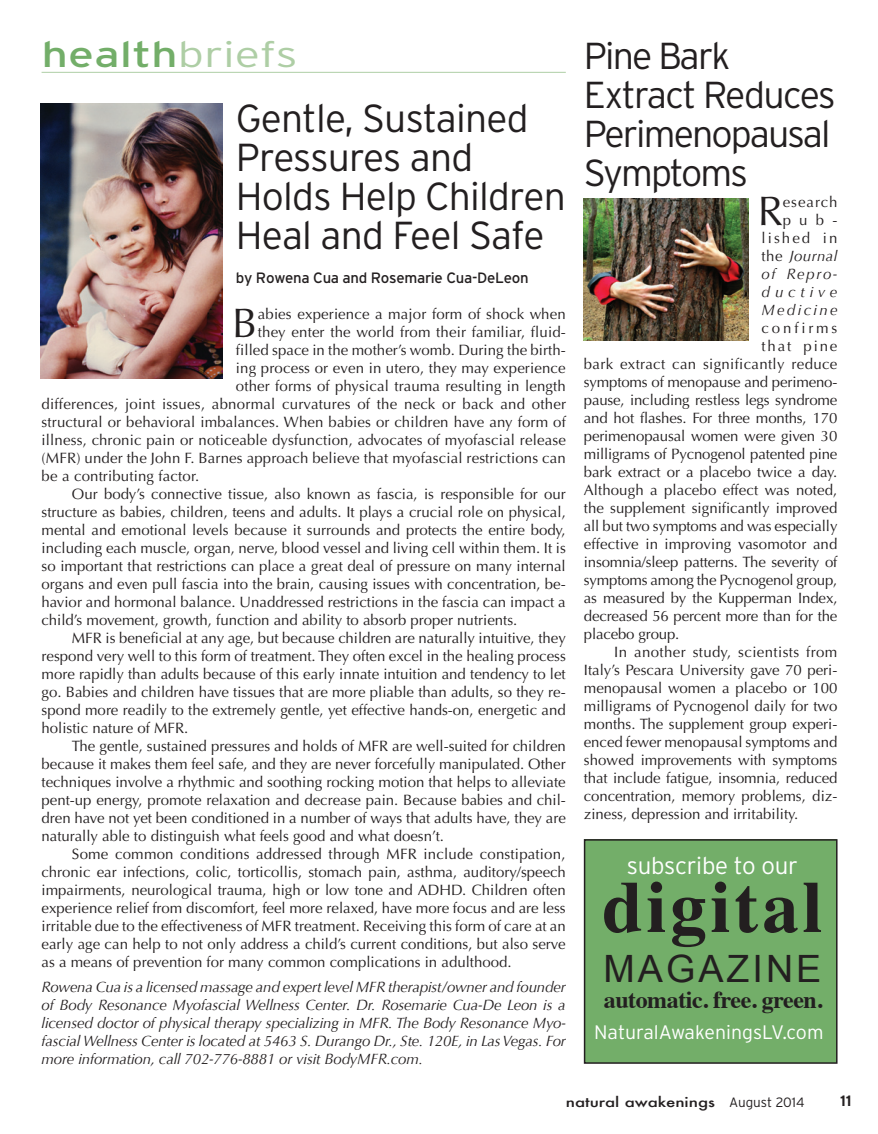
<style>
.page{position:relative;width:878px;height:1134px;background:#fff}
.page>*{position:absolute;margin:0;border:0;box-sizing:border-box;transform-origin:0 0}
.t1{font:700 72.9px "Times";letter-spacing:.05em;color:#231f20}
.t2{font:41.25px "Optima";color:#231f20}
.t3{font:300 39px/39px "Interstate";letter-spacing:-.02em;color:#231f20}
.t4{font:37.65px "Arial";letter-spacing:.08em;color:#231f20}
.t5{font:300 37.5px/39px "Interstate";letter-spacing:-.05em;color:#231f20}
.t6{font:36px "Interstate";color:#73ae69;scale:1.3 1}
.t7{font:700 24px "Times";letter-spacing:-.02em;color:#231f20}
.t8{font:300 24px "Interstate";letter-spacing:-.01em;color:#fff}
.t9{font:300 19.5px "Interstate";color:#fff}
.t10{font:15px "Optima";color:#231f20}
.t11{font:italic 15px/18px "Optima";letter-spacing:-.01em;color:#231f20;text-align:justify}
.t12{font:italic 15px/18px "Optima";letter-spacing:.15em;color:#231f20;text-align:right}
.t13{font:15px "Interstate";letter-spacing:-.02em;color:#231f20}
.t14{font:15px "Optima";letter-spacing:.02em;color:#231f20}
.t15{font:15px "Optima";letter-spacing:.025em;color:#231f20}
.t16{font:15px "Optima";letter-spacing:.19em;color:#231f20}
.t17{font:15px "Optima";letter-spacing:.125em;color:#231f20}
.t18{font:700 15px "Interstate";color:#231f20}
.t19{font:500 13.5px "Futura";color:#231f20;scale:1.25 1}
.s1{font-weight:300;color:#aecea5}
.s2{font-style:normal}
.s3{font-family:"Interstate";font-weight:300}
</style>
<div class="page">
<hr style="left:42px;top:72px;width:523px;height:1px;background:#aecea5">
<img style="left:584px;top:198px;width:164px;height:142px">
<img style="left:40px;top:103px;width:182px;height:276px">
<div style="left:584px;top:840px;width:252px;height:223px;background:#73ae69"></div>
<div style="left:584px;top:839px;width:253px;height:225px;border:2px solid #231f20"></div>
<h3 class="t6" style="left:42px;top:34px;width:198px">health<span class="s1">briefs</span></h3>
<h3 class="t3" style="left:236px;top:98px;width:331px">Gentle, Sustained<br>Pressures and<br>Holds Help Children<br>Heal and Feel Safe</h3>
<p class="t13" style="left:236px;top:270px;width:294px">by Rowena Cua and Rosemarie Cua-DeLeon</p>
<h2 class="t2" style="left:232px;top:299px;width:27px">B</h2>
<p class="t10" style="left:258px;top:306px;width:309px">abies experience a major form of shock when</p>
<p class="t10" style="left:258px;top:324px;width:309px">they enter the world from their familiar, fluid-</p>
<p class="t10" style="left:236px;top:342px;width:331px">filled space in the mother’s womb. During the birth-</p>
<p class="t10" style="left:236px;top:360px;width:331px">ing process or even in utero, they may experience</p>
<p class="t10" style="left:236px;top:378px;width:331px">other forms of physical trauma resulting in length</p>
<p class="t10" style="left:42px;top:396px;width:526px">differences, joint issues, abnormal curvatures of the neck or back and other</p>
<p class="t10" style="left:42px;top:414px;width:525px">structural or behavioral imbalances. When babies or children have any form of</p>
<p class="t10" style="left:42px;top:432px;width:525px">illness, chronic pain or noticeable dysfunction, advocates of myofascial release</p>
<p class="t10" style="left:42px;top:450px;width:526px">(MFR) under the John F. Barnes approach believe that myofascial restrictions can</p>
<p class="t10" style="left:42px;top:468px;width:159px">be a contributing factor.</p>
<p class="t10" style="left:72px;top:486px;width:495px">Our body’s connective tissue, also known as fascia, is responsible for our</p>
<p class="t10" style="left:42px;top:504px;width:525px">structure as babies, children, teens and adults. It plays a crucial role on physical,</p>
<p class="t10" style="left:42px;top:522px;width:525px">mental and emotional levels because it surrounds and protects the entire body,</p>
<p class="t10" style="left:42px;top:540px;width:525px">including each muscle, organ, nerve, blood vessel and living cell within them. It is</p>
<p class="t10" style="left:42px;top:558px;width:525px">so important that restrictions can place a great deal of pressure on many internal</p>
<p class="t10" style="left:42px;top:576px;width:525px">organs and even pull fascia into the brain, causing issues with concentration, be-</p>
<p class="t10" style="left:42px;top:594px;width:525px">havior and hormonal balance. Unaddressed restrictions in the fascia can impact a</p>
<p class="t10" style="left:42px;top:612px;width:477px">child’s movement, growth, function and ability to absorb proper nutrients.</p>
<p class="t10" style="left:72px;top:630px;width:495px">MFR is beneficial at any age, but because children are naturally intuitive, they</p>
<p class="t10" style="left:42px;top:648px;width:526px">respond very well to this form of treatment. They often excel in the healing process</p>
<p class="t10" style="left:42px;top:666px;width:525px">more rapidly than adults because of this early innate intuition and tendency to let</p>
<p class="t10" style="left:42px;top:684px;width:525px">go. Babies and children have tissues that are more pliable than adults, so they re-</p>
<p class="t10" style="left:42px;top:702px;width:525px">spond more readily to the extremely gentle, yet effective hands-on, energetic and</p>
<p class="t10" style="left:42px;top:720px;width:148px">holistic nature of MFR.</p>
<p class="t10" style="left:72px;top:738px;width:495px">The gentle, sustained pressures and holds of MFR are well-suited for children</p>
<p class="t10" style="left:42px;top:756px;width:525px">because it makes them feel safe, and they are never forcefully manipulated. Other</p>
<p class="t10" style="left:42px;top:774px;width:525px">techniques involve a rhythmic and soothing rocking motion that helps to alleviate</p>
<p class="t10" style="left:42px;top:792px;width:525px">pent-up energy, promote relaxation and decrease pain. Because babies and chil-</p>
<p class="t10" style="left:42px;top:810px;width:526px">dren have not yet been conditioned in a number of ways that adults have, they are</p>
<p class="t10" style="left:42px;top:828px;width:404px">naturally able to distinguish what feels good and what doesn’t.</p>
<p class="t10" style="left:72px;top:846px;width:495px">Some common conditions addressed through MFR include constipation,</p>
<p class="t10" style="left:42px;top:864px;width:525px">chronic ear infections, colic, torticollis, stomach pain, asthma, auditory/speech</p>
<p class="t10" style="left:42px;top:882px;width:525px">impairments, neurological trauma, high or low tone and ADHD. Children often</p>
<p class="t10" style="left:42px;top:900px;width:525px">experience relief from discomfort, feel more relaxed, have more focus and are less</p>
<p class="t10" style="left:42px;top:918px;width:525px">irritable due to the effectiveness of MFR treatment. Receiving this form of care at an</p>
<p class="t10" style="left:42px;top:936px;width:525px">early age can help to not only address a child’s current conditions, but also serve</p>
<p class="t10" style="left:42px;top:954px;width:471px">as a means of prevention for many common complications in adulthood.</p>
<p class="t11" style="left:42px;top:978px;width:525px">Rowena Cua is a licensed massage and expert level MFR therapist/owner and founder of Body Resonance Myofascial Wellness Center. Dr. Rosemarie Cua-De Leon is a licensed doctor of physical therapy specializing in MFR. The Body Resonance Myo&shy;fascial Wellness Center is located at 5463 S. Durango Dr., Ste. 120E, in Las Vegas. For more information, call 702-776-8881 or visit BodyMFR.com.</p>
<h3 class="t5" style="left:584px;top:36px;width:253px">Pine Bark<br>Extract Reduces<br>Perimenopausal<br>Symptoms</h3>
<h2 class="t2" style="left:757px;top:187px;width:27px">R</h2>
<p class="t12" style="left:761px;top:193px;width:77px"><span class="s2">esearch pub&shy;lished in the</span> Journal of Repro&shy;ductive<br>Medicine</p>
<p class="t16" style="left:761px;top:320px;width:77px">confirms</p>
<p class="t17" style="left:761px;top:338px;width:77px">that pine</p>
<p class="t14" style="left:584px;top:356px;width:255px">bark extract can significantly reduce</p>
<p class="t10" style="left:584px;top:374px;width:255px">symptoms of menopause and perimeno-</p>
<p class="t10" style="left:584px;top:392px;width:255px">pause, including restless legs syndrome</p>
<p class="t10" style="left:584px;top:410px;width:255px">and hot flashes. For three months, 170</p>
<p class="t10" style="left:584px;top:428px;width:255px">perimenopausal women were given 30</p>
<p class="t10" style="left:584px;top:446px;width:255px">milligrams of Pycnogenol patented pine</p>
<p class="t10" style="left:584px;top:464px;width:255px">bark extract or a placebo twice a day.</p>
<p class="t10" style="left:584px;top:482px;width:255px">Although a placebo effect was noted,</p>
<p class="t10" style="left:584px;top:500px;width:255px">the supplement significantly improved</p>
<p class="t10" style="left:584px;top:518px;width:255px">all but two symptoms and was especially</p>
<p class="t10" style="left:584px;top:536px;width:255px">effective in improving vasomotor and</p>
<p class="t10" style="left:584px;top:554px;width:255px">insomnia/sleep patterns. The severity of</p>
<p class="t10" style="left:584px;top:572px;width:255px">symptoms among the Pycnogenol group,</p>
<p class="t10" style="left:584px;top:590px;width:255px">as measured by the Kupperman Index,</p>
<p class="t10" style="left:584px;top:608px;width:255px">decreased 56 percent more than for the</p>
<p class="t10" style="left:584px;top:626px;width:97px">placebo group.</p>
<p class="t15" style="left:614px;top:644px;width:225px">In another study, scientists from</p>
<p class="t10" style="left:584px;top:662px;width:255px">Italy’s Pescara University gave 70 peri-</p>
<p class="t10" style="left:584px;top:680px;width:255px">menopausal women a placebo or 100</p>
<p class="t10" style="left:584px;top:698px;width:255px">milligrams of Pycnogenol daily for two</p>
<p class="t10" style="left:584px;top:716px;width:255px">months. The supplement group experi-</p>
<p class="t10" style="left:584px;top:734px;width:255px">enced fewer menopausal symptoms and</p>
<p class="t10" style="left:584px;top:752px;width:255px">showed improvements with symptoms</p>
<p class="t10" style="left:584px;top:770px;width:255px">that include fatigue, insomnia, reduced</p>
<p class="t10" style="left:584px;top:788px;width:255px">concentration, memory problems, diz-</p>
<p class="t10" style="left:584px;top:806px;width:216px">ziness, depression and irritability.</p>
<h3 class="t8" style="left:627px;top:852px;width:172px">subscribe to our</h3>
<h1 class="t1" style="left:602px;top:838px;width:222px">digital</h1>
<h3 class="t4" style="left:603px;top:944px;width:219px">MAGAZINE</h3>
<h3 class="t7" style="left:604px;top:977px;width:220px">automatic. free. green.</h3>
<h3 class="t9" style="left:594px;top:1021px;width:231px">NaturalAwakeningsLV.com</h3>
<p class="t19" style="left:565px;top:1092px;width:192px">natural awakenings <span class="s3">August 2014</span></p>
<p class="t18" style="left:840px;top:1093px;width:13px">11</p>
</div>
